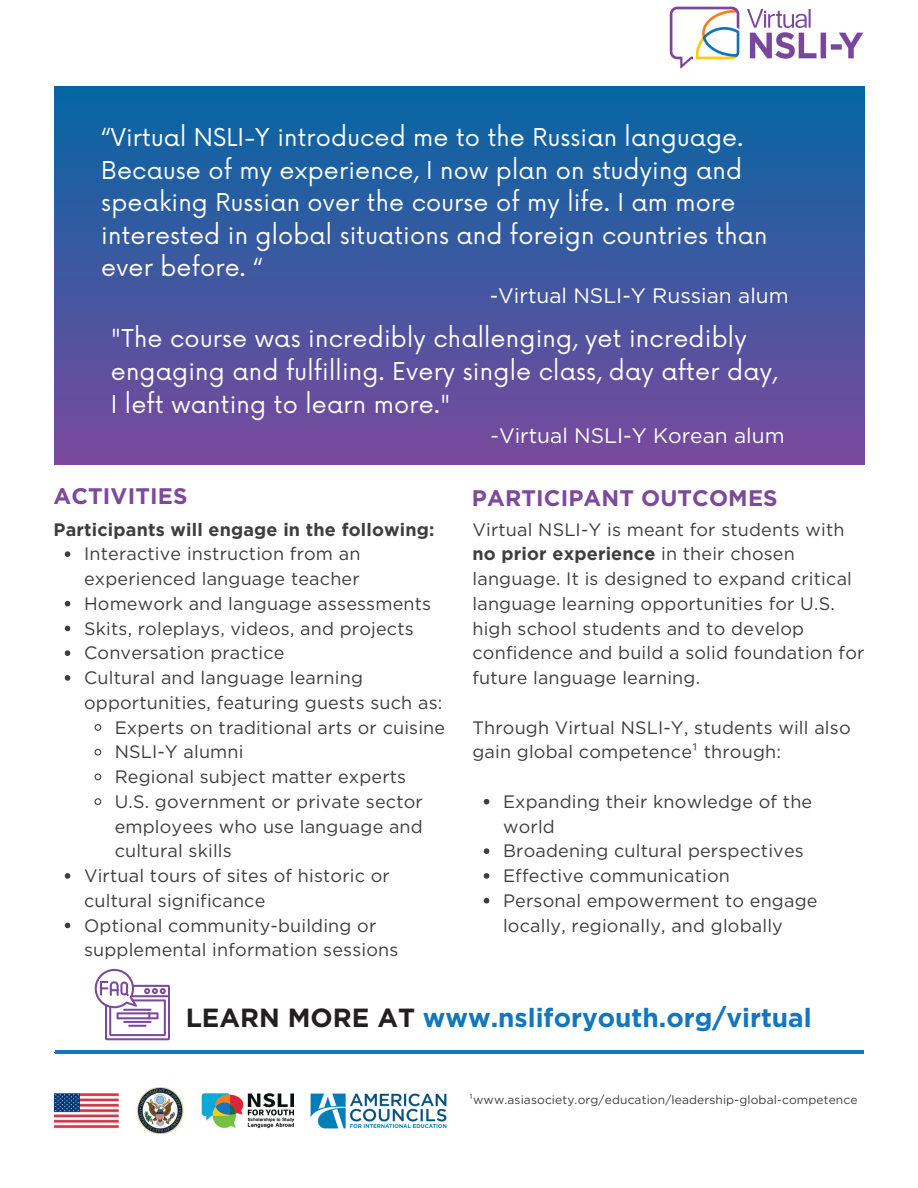
<style>
.page{position:relative;width:918px;height:1188px;background:#fff}
.page>*{position:absolute;margin:0;border:0;box-sizing:border-box;transform-origin:0 0}
.t1{font:700 26.25px "Gotham";color:#1277bc}
.t2{font:24px/32.7px "Now";letter-spacing:.005em;color:#fff}
.t3{font:700 22.5px "Gotham";letter-spacing:.005em;color:#7c499d}
.t4{font:21px "Gotham";color:#fff}
.t5{font:18px/24.8px "Gotham";letter-spacing:.01em;color:#3f3e3f}
.t6{font:700 18px "Gotham";letter-spacing:.01em;color:#3f3e3f}
.t7{font:12px "Gotham";letter-spacing:.01em;color:#3f3e3f}
.s1{font-weight:700}
.s2{color:#231f20}
</style>
<div class="page">
<div style="left:55px;top:86px;width:810px;height:378px;background:linear-gradient(to bottom,#0466a3,#7a499d)"></div>
<img style="left:54px;top:1088px;width:240px;height:46px">
<img style="left:310px;top:1093px;width:137px;height:36px">
<hr style="left:54px;top:1052px;width:809px;height:1px;background:#231f20">
<svg style="left:484px;top:799px;width:5px;height:5px"></svg>
<svg style="left:484px;top:848px;width:5px;height:6px"></svg>
<svg style="left:484px;top:873px;width:5px;height:6px"></svg>
<svg style="left:484px;top:898px;width:5px;height:5px"></svg>
<hr style="left:55px;top:1051px;width:809px;height:3px;background:#1277bc">
<svg style="left:94px;top:968px;width:76px;height:72px"></svg>
<svg style="left:65px;top:551px;width:5px;height:6px"></svg>
<svg style="left:65px;top:601px;width:5px;height:5px"></svg>
<svg style="left:65px;top:626px;width:5px;height:5px"></svg>
<svg style="left:65px;top:650px;width:5px;height:6px"></svg>
<svg style="left:65px;top:675px;width:5px;height:6px"></svg>
<svg style="left:94px;top:724px;width:8px;height:7px"></svg>
<svg style="left:94px;top:748px;width:8px;height:8px"></svg>
<svg style="left:94px;top:773px;width:8px;height:8px"></svg>
<svg style="left:94px;top:798px;width:8px;height:7px"></svg>
<svg style="left:65px;top:873px;width:5px;height:6px"></svg>
<svg style="left:65px;top:923px;width:5px;height:5px"></svg>
<img style="left:669px;top:7px;width:195px;height:62px">
<p class="t2" style="left:101px;top:122px;width:668px">“Virtual NSLI-Y introduced me to the Russian language.<br>Because of my experience, I now plan on studying and speaking Russian over the course of my life. I am more interested in global situations and foreign countries than ever before. “</p>
<p class="t4" style="left:490px;top:283px;width:301px">-Virtual NSLI-Y Russian alum</p>
<p class="t2" style="left:111px;top:323px;width:668px">"The course was incredibly challenging, yet incredibly engaging and fulfilling. Every single class, day after day,<br>I left wanting to learn more."</p>
<p class="t4" style="left:490px;top:423px;width:296px">-Virtual NSLI-Y Korean alum</p>
<h5 class="t3" style="left:54px;top:482px;width:135px">ACTIVITIES</h5>
<p class="t3" style="left:472px;top:485px;width:307px">PARTICIPANT OUTCOMES</p>
<p class="t6" style="left:54px;top:518px;width:383px">Participants will engage in the following:</p>
<p class="t5" style="left:84px;top:542px;width:278px">Interactive instruction from an experienced language teacher</p>
<p class="t5" style="left:84px;top:591px;width:349px">Homework and language assessments</p>
<p class="t5" style="left:84px;top:616px;width:331px">Skits, roleplays, videos, and projects</p>
<p class="t5" style="left:84px;top:641px;width:202px">Conversation practice</p>
<h6 class="t5" style="left:84px;top:665px;width:360px">Cultural and language learning opportunities, featuring guests such as:</h6>
<h6 class="t5" style="left:115px;top:715px;width:332px">Experts on traditional arts or cuisine</h6>
<p class="t5" style="left:115px;top:740px;width:130px">NSLI-Y alumni</p>
<p class="t5" style="left:115px;top:764px;width:293px">Regional subject matter experts</p>
<p class="t5" style="left:115px;top:789px;width:310px;text-align:justify">U.S. government or private sector employees who use language and cultural skills</p>
<p class="t5" style="left:84px;top:863px;width:307px">Virtual tours of sites of historic or cultural significance</p>
<p class="t5" style="left:84px;top:913px;width:316px">Optional community-building or supplemental information sessions</p>
<h2 class="t5" style="left:472px;top:517px;width:393px">Virtual NSLI-Y is meant for students with <span class="s1">no prior experience</span> in their chosen language. It is designed to expand critical language learning opportunities for U.S. high school students and to develop confidence and build a solid foundation for future language learning.</h2>
<h4 class="t5" style="left:472px;top:715px;width:380px">Through Virtual NSLI-Y, students will also gain global competence¹ through:</h4>
<h2 class="t5" style="left:503px;top:789px;width:311px">Expanding their knowledge of the world</h2>
<h4 class="t5" style="left:503px;top:839px;width:302px">Broadening cultural perspectives</h4>
<h3 class="t5" style="left:503px;top:863px;width:228px">Effective communication</h3>
<h3 class="t5" style="left:503px;top:888px;width:316px">Personal empowerment to engage locally, regionally, and globally</h3>
<p class="t1" style="left:186px;top:1001px;width:628px"><span class="s2">LEARN MORE AT</span> www.nsliforyouth.org/virtual</p>
<h1 class="t7" style="left:469px;top:1092px;width:390px">¹www.asiasociety.org/education/leadership-global-competence</h1>
</div>
